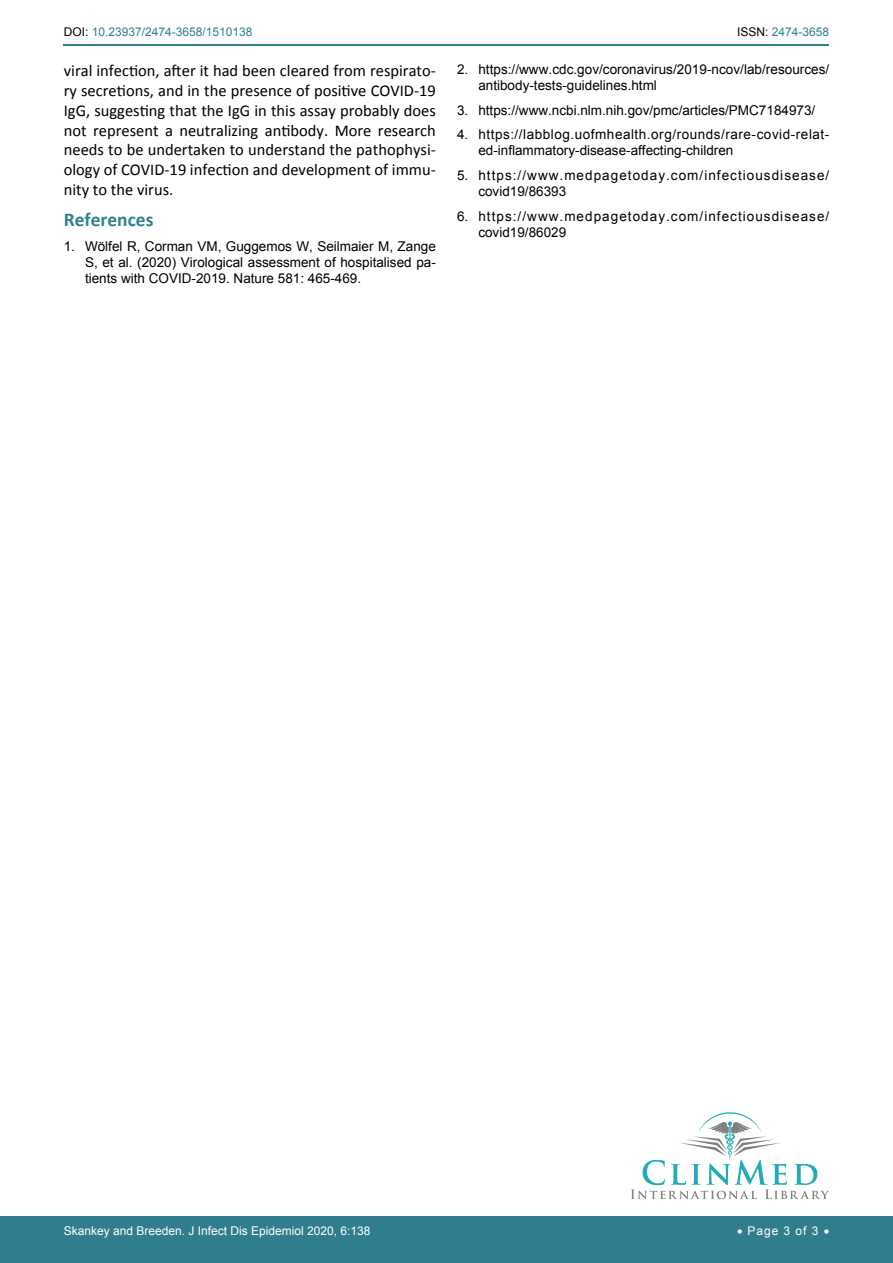
<style>
.page{position:relative;width:893px;height:1263px;background:#fff}
.page>*{position:absolute;margin:0;border:0;box-sizing:border-box;transform-origin:0 0}
.t1{font:700 19.5px "Calibri";color:#30808d}
.t2{font:16.5px/19.8px "Calibri";color:#000;text-align:justify}
.t3{font:13.5px/16.2px "Arial";color:#000}
.t4{font:13.5px/16.2px "Arial";letter-spacing:.075em;color:#000}
.t5{font:13.5px/16.2px "Arial";letter-spacing:.04em;color:#000}
.t6{font:12px "Arial";color:#fff}
.t7{font:12px "Arial";color:#30808d}
.s1{color:#000}
</style>
<div class="page">
<hr style="left:64px;top:45px;width:765px;height:1px;background:#30808d">
<div style="left:0;top:1217px;width:893px;height:46px;background:#307d8d"></div>
<svg style="left:631px;top:1112px;width:198px;height:87px"></svg>
<p class="t7" style="left:64px;top:24px;width:190px"><span class="s1">DOI:</span> 10.23937/2474-3658/1510138</p>
<p class="t7" style="left:737px;top:24px;width:94px"><span class="s1">ISSN:</span> 2474-3658</p>
<p class="t2" style="left:64px;top:61px;width:374px">viral infection, after it had been cleared from respirato&shy;ry secretions, and in the presence of positive COVID-19<br>IgG, suggesting that the IgG in this assay probably does not represent a neutralizing antibody. More research needs to be undertaken to understand the pathophysi&shy;ology of COVID-19 infection and development of immu&shy;nity to the virus.</p>
<p class="t1" style="left:64px;top:207px;width:91px">References</p>
<p class="t3" style="left:85px;top:238px;width:352px;text-align:justify;text-indent:-21px">1. Wölfel R, Corman VM, Guggemos W, Seilmaier M, Zange S, et al. (2020) Virological assessment of hospitalised pa&shy;tients with COVID-2019. Nature 581: 465-469.</p>
<p class="t3" style="left:478px;top:61px;width:352px;text-indent:-21px">2. https://www.cdc.gov/coronavirus/2019-ncov/lab/resources/ antibody-tests-guidelines.html</p>
<p class="t3" style="left:457px;top:102px;width:360px">3. https://www.ncbi.nlm.nih.gov/pmc/articles/PMC7184973/</p>
<p class="t5" style="left:478px;top:127px;width:352px;text-indent:-21px">4. https://labblog.uofmhealth.org/rounds/rare-covid-relat&shy;ed-inflammatory-disease-affecting-children</p>
<p class="t4" style="left:478px;top:167px;width:352px;text-indent:-21px">5. https://www.medpagetoday.com/infectiousdisease/ covid19/86393</p>
<p class="t4" style="left:478px;top:208px;width:352px;text-indent:-21px">6. https://www.medpagetoday.com/infectiousdisease/ covid19/86029</p>
<p class="t6" style="left:64px;top:1223px;width:308px">Skankey and Breeden. J Infect Dis Epidemiol 2020, 6:138</p>
<p class="t6" style="left:737px;top:1223px;width:94px">• Page 3 of 3 •</p>
</div>
